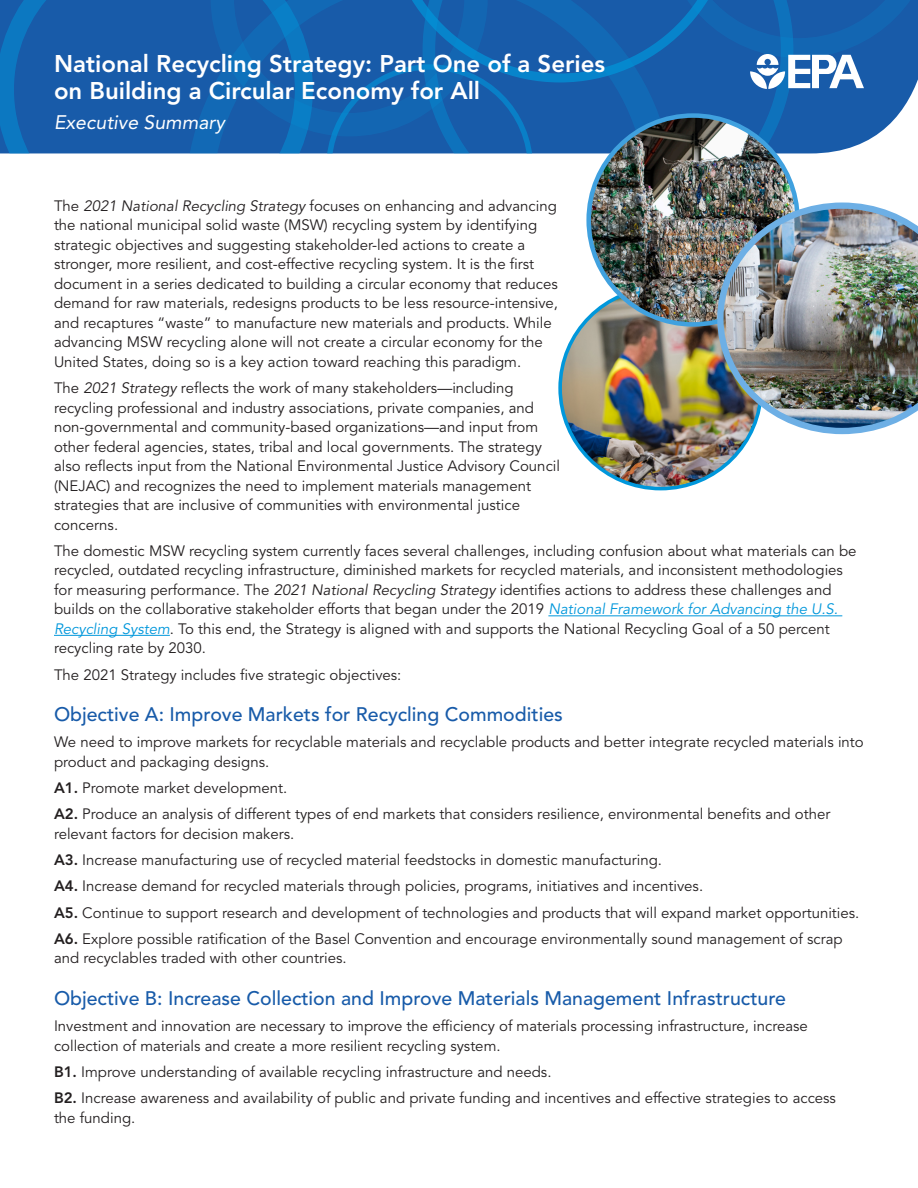
<style>
.page{position:relative;width:918px;height:1188px;background:#fff}
.page>*{position:absolute;margin:0;border:0;box-sizing:border-box;transform-origin:0 0}
.Header_01{font:800 24px/27px "Avenir LT Std";color:#fff}
.Header_02{font:500 19.5px "Avenir LT Std";color:#185ba9}
.Header_01-2{font:italic 19.5px "Avenir LT Std";color:#fff}
.Body_Copy{font:15px/19.5px "Avenir LT Std";color:#231f20}
.s1{font-style:italic}
.s2{font-style:italic;color:#0097db}
.s3{font-weight:800}
</style>
<div class="page">
<svg style="left:0;top:0;width:185px;height:153px;background:#165dab"></svg>
<svg style="left:185px;top:0;width:26px;height:153px;background:#165dab"></svg>
<hr style="left:548px;top:615px;width:294px;height:1px;background:#0097db">
<hr style="left:54px;top:635px;width:116px;height:1px;background:#0097db">
<img style="left:560px;top:288px;width:192px;height:201px">
<img style="left:589px;top:116px;width:209px;height:208px;border-radius:104px">
<img style="left:717px;top:203px;width:201px;height:231px">
<svg style="left:211px;top:0;width:707px;height:153px;background:#2167ae"></svg>
<p class="Header_01" style="left:54px;top:50px;width:553px">National Recycling Strategy: Part One of a Series on Building a Circular Economy for All</p>
<p class="Header_01-2" style="left:54px;top:111px;width:172px">Executive Summary</p>
<p class="Body_Copy" style="left:54px;top:196px;width:506px">The <span class="s1">2021 National Recycling Strategy</span> focuses on enhancing and advancing the national municipal solid waste (MSW) recycling system by identifying strategic objectives and suggesting stakeholder-led actions to create a stronger, more resilient, and cost-effective recycling system. It is the first document in a series dedicated to building a circular economy that reduces demand for raw materials, redesigns products to be less resource-intensive, and recaptures “waste” to manufacture new materials and products. While advancing MSW recycling alone will not create a circular economy for the United States, doing so is a key action toward reaching this paradigm.</p>
<p class="Body_Copy" style="left:54px;top:379px;width:508px">The <span class="s1">2021 Strategy</span> reflects the work of many stakeholders—including recycling professional and industry associations, private companies, and non-governmental and community-based organizations—and input from other federal agencies, states, tribal and local governments. The strategy also reflects input from the National Environmental Justice Advisory Council (NEJAC) and recognizes the need to implement materials management strategies that are inclusive of communities with environmental justice concerns.</p>
<p class="Body_Copy" style="left:54px;top:541px;width:804px">The domestic MSW recycling system currently faces several challenges, including confusion about what materials can be recycled, outdated recycling infrastructure, diminished markets for recycled materials, and inconsistent methodologies for measuring performance. The <span class="s1">2021 National Recycling Strategy</span> identifies actions to address these challenges and builds on the collaborative stakeholder efforts that began under the 2019 <span class="s2">National Framework for Advancing the U.S.<br>Recycling System</span>. To this end, the Strategy is aligned with and supports the National Recycling Goal of a 50 percent recycling rate by 2030.</p>
<p class="Body_Copy" style="left:54px;top:665px;width:349px">The 2021 Strategy includes five strategic objectives:</p>
<p class="Header_02" style="left:54px;top:703px;width:510px">Objective A: Improve Markets for Recycling Commodities</p>
<p class="Body_Copy" style="left:54px;top:733px;width:811px">We need to improve markets for recyclable materials and recyclable products and better integrate recycled materials into product and packaging designs.</p>
<p class="Body_Copy" style="left:54px;top:779px;width:235px"><span class="s3">A1.</span> Promote market development.</p>
<p class="Body_Copy" style="left:54px;top:805px;width:778px"><span class="s3">A2.</span> Produce an analysis of different types of end markets that considers resilience, environmental benefits and other relevant factors for decision makers.</p>
<p class="Body_Copy" style="left:54px;top:851px;width:610px"><span class="s3">A3.</span> Increase manufacturing use of recycled material feedstocks in domestic manufacturing.</p>
<p class="Body_Copy" style="left:54px;top:877px;width:651px"><span class="s3">A4.</span> Increase demand for recycled materials through policies, programs, initiatives and incentives.</p>
<p class="Body_Copy" style="left:54px;top:903px;width:807px"><span class="s3">A5.</span> Continue to support research and development of technologies and products that will expand market opportunities.</p>
<p class="Body_Copy" style="left:54px;top:929px;width:790px"><span class="s3">A6.</span> Explore possible ratification of the Basel Convention and encourage environmentally sound management of scrap and recyclables traded with other countries.</p>
<p class="Header_02" style="left:54px;top:987px;width:734px">Objective B: Increase Collection and Improve Materials Management Infrastructure</p>
<p class="Body_Copy" style="left:54px;top:1017px;width:755px">Investment and innovation are necessary to improve the efficiency of materials processing infrastructure, increase collection of materials and create a more resilient recycling system.</p>
<p class="Body_Copy" style="left:54px;top:1062px;width:499px"><span class="s3">B1.</span> Improve understanding of available recycling infrastructure and needs.</p>
<p class="Body_Copy" style="left:54px;top:1089px;width:784px"><span class="s3">B2.</span> Increase awareness and availability of public and private funding and incentives and effective strategies to access the funding.</p>
</div>
